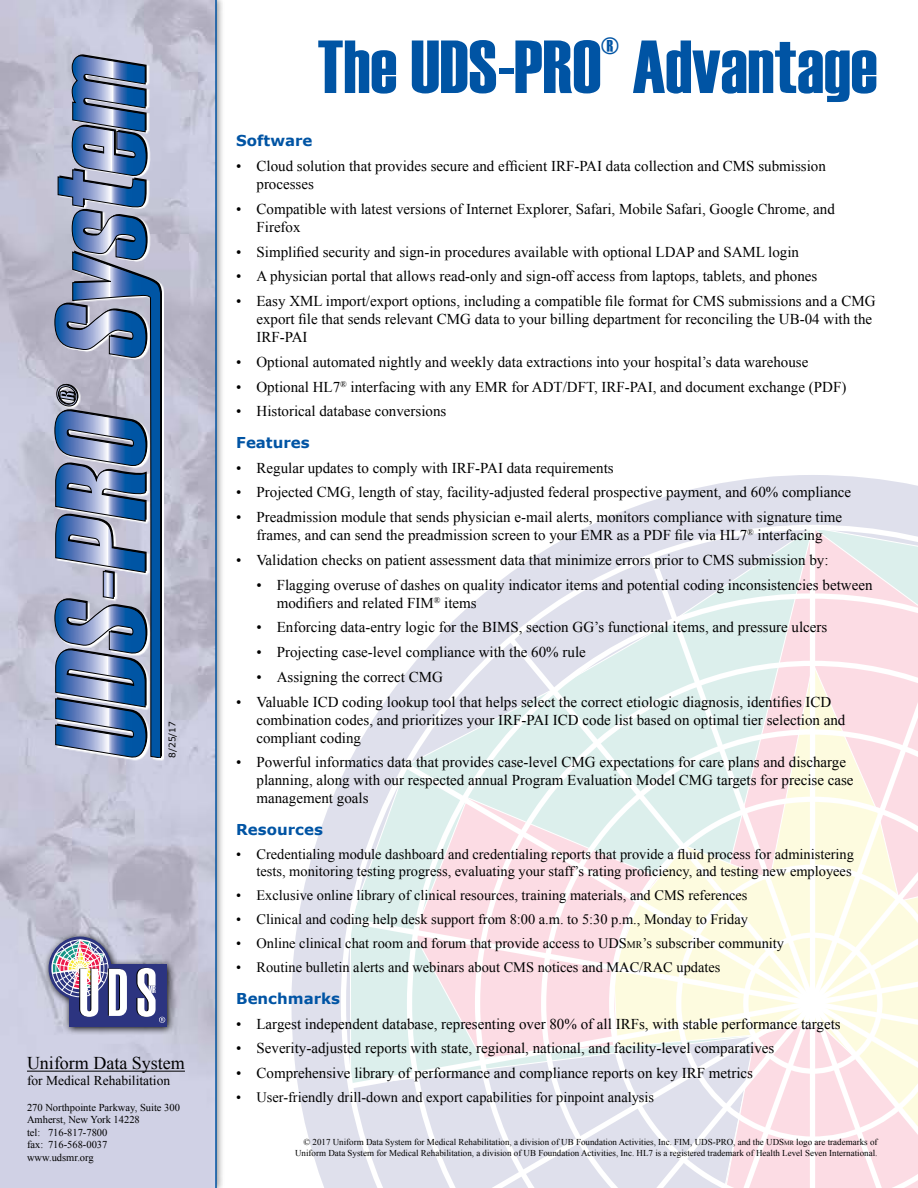
<style>
.page{position:relative;width:918px;height:1188px;background:#fff}
.page>*{position:absolute;margin:0;border:0;box-sizing:border-box;transform-origin:0 0}
.t1{font:75px "Haettenschweiler";color:#0054a4}
.t2{font:18px "Times New Roman";color:#000}
.t3{font:15px/18px "Times New Roman";color:#000}
.t4{font:700 15px "Verdana";color:#0054a4}
.t5{font:14.4px/17.2px "Times New Roman";color:#000;text-align:right}
.t6{font:13.5px "Times New Roman";color:#000}
.t7{font:10.5px/12.6px "Times New Roman";color:#000}
.t8{font:9px/10.8px "Times New Roman";color:#000;text-align:right}
.t9{font:9px "Verdana";color:#000}
.s1{font-size:10.05px}
.s2{font-size:6.3px}
</style>
<div class="page">
<svg style="left:291px;top:475px;width:627px;height:713px"></svg>
<svg style="left:341px;top:525px;width:577px;height:663px"></svg>
<svg style="left:407px;top:593px;width:511px;height:595px;background:#eae7ec"></svg>
<svg style="left:541px;top:729px;width:377px;height:459px"></svg>
<div style="left:0;top:0;width:225px;height:1188px;background:#000;opacity:.48"></div>
<img style="left:0;top:0;width:215px;height:1188px">
<svg style="left:44px;top:931px;width:131px;height:104px;background:#acadbf"></svg>
<div style="left:69px;top:964px;width:98px;height:62px;background:#2c3480"></div>
<svg style="left:52px;top:940px;width:75px;height:77px"></svg>
<svg style="left:136px;top:967px;width:29px;height:56px"></svg>
<svg style="left:56px;top:55px;width:108px;height:706px"></svg>
<svg style="left:54px;top:384px;width:18px;height:374px;background:#5c7ca9"></svg>
<svg style="left:54px;top:301px;width:18px;height:58px"></svg>
<svg style="left:72px;top:251px;width:89px;height:507px;background:#738cb2"></svg>
<svg style="left:58px;top:54px;width:90px;height:207px;background:#7189af"></svg>
<hr style="left:215px;top:0;width:2px;height:1188px;background:#0054a4">
<hr style="left:27px;top:1071px;width:158px;height:1px;background:#000">
<p class="t9" style="left:166px;top:758px;width:38px;rotate:-90deg">8/25/17</p>
<p class="t2" style="left:27px;top:1051px;width:159px">Uniform Data System</p>
<p class="t6" style="left:27px;top:1072px;width:145px">for Medical Rehabilitation</p>
<p class="t7" style="left:27px;top:1101px;width:155px">270 Northpointe Parkway, Suite 300<br>Amherst, New York 14228<br>tel: 716-817-7800<br>fax: 716-568-0037<br>www.udsmr.org</p>
<h1 class="t1" style="left:317px;top:16px;width:562px">The UDS-PRO<sup>®</sup> Advantage</h1>
<p class="t4" style="left:236px;top:130px;width:78px">Software</p>
<p class="t3" style="left:256px;top:157px;width:571px;text-indent:-20px">• Cloud solution that provides secure and efficient IRF‑PAI data collection and CMS submission processes</p>
<p class="t3" style="left:256px;top:200px;width:580px;text-indent:-20px">• Compatible with latest versions of Internet Explorer, Safari, Mobile Safari, Google Chrome, and<br>Firefox</p>
<p class="t3" style="left:236px;top:242px;width:564px">• Simplified security and sign-in procedures available with optional LDAP and SAML login</p>
<p class="t3" style="left:236px;top:267px;width:583px">• A physician portal that allows read-only and sign-off access from laptops, tablets, and phones</p>
<p class="t3" style="left:256px;top:292px;width:621px;text-indent:-20px">• Easy XML import/export options, including a compatible file format for CMS submissions and a CMG export file that sends relevant CMG data to your billing department for reconciling the UB-04 with the<br>IRF-PAI</p>
<p class="t3" style="left:236px;top:353px;width:574px">• Optional automated nightly and weekly data extractions into your hospital’s data warehouse</p>
<p class="t3" style="left:236px;top:377px;width:612px">• Optional HL7<sup>®</sup> interfacing with any EMR for ADT/DFT, IRF‑PAI, and document exchange (PDF)</p>
<p class="t3" style="left:236px;top:402px;width:212px">• Historical database conversions</p>
<p class="t4" style="left:236px;top:432px;width:75px">Features</p>
<p class="t3" style="left:236px;top:458px;width:379px">• Regular updates to comply with IRF-PAI data requirements</p>
<p class="t3" style="left:236px;top:483px;width:616px">• Projected CMG, length of stay, facility-adjusted federal prospective payment, and 60% compliance</p>
<p class="t3" style="left:236px;top:508px;width:608px;text-align:center">• Preadmission module that sends physician e‑mail alerts, monitors compliance with signature time frames, and can send the preadmission screen to your EMR as a PDF file via HL7<sup>®</sup> interfacing</p>
<p class="t3" style="left:236px;top:551px;width:594px">• Validation checks on patient assessment data that minimize errors prior to CMS submission by:</p>
<p class="t3" style="left:277px;top:575px;width:597px;text-indent:-20px">• Flagging overuse of dashes on quality indicator items and potential coding inconsistencies between modifiers and related FIM<sup>®</sup> items</p>
<p class="t3" style="left:257px;top:618px;width:572px">• Enforcing data-entry logic for the BIMS, section GG’s functional items, and pressure ulcers</p>
<p class="t3" style="left:257px;top:643px;width:331px">• Projecting case-level compliance with the 60% rule</p>
<p class="t3" style="left:257px;top:668px;width:188px">• Assigning the correct CMG</p>
<p class="t3" style="left:257px;top:692px;width:590px;text-indent:-20px">• Valuable ICD coding lookup tool that helps select the correct etiologic diagnosis, identifies ICD combination codes, and prioritizes your IRF‑PAI ICD code list based on optimal tier selection and compliant coding</p>
<p class="t3" style="left:257px;top:753px;width:599px;text-indent:-20px">• Powerful informatics data that provides case-level CMG expectations for care plans and discharge planning, along with our respected annual Program Evaluation Model CMG targets for precise case management goals</p>
<p class="t4" style="left:236px;top:819px;width:88px">Resources</p>
<p class="t5" style="left:236px;top:845px;width:619px">• Credentialing module dashboard and credentialing reports that provide a fluid process for administering tests, monitoring testing progress, evaluating your staff’s rating proficiency, and testing new employees</p>
<p class="t5" style="left:236px;top:887px;width:513px">• Exclusive online library of clinical resources, training materials, and CMS references</p>
<p class="t5" style="left:236px;top:911px;width:513px">• Clinical and coding help desk support from 8:00 a.m. to 5:30 p.m., Monday to Friday</p>
<p class="t5" style="left:236px;top:935px;width:549px">• Online clinical chat room and forum that provide access to UDS<span class="s1">MR</span>’s subscriber community</p>
<p class="t5" style="left:236px;top:959px;width:486px">• Routine bulletin alerts and webinars about CMS notices and MAC/RAC updates</p>
<p class="t4" style="left:236px;top:988px;width:105px">Benchmarks</p>
<p class="t3" style="left:236px;top:1014px;width:606px">• Largest independent database, representing over 80% of all IRFs, with stable performance targets</p>
<p class="t3" style="left:236px;top:1039px;width:540px">• Severity-adjusted reports with state, regional, national, and facility-level comparatives</p>
<p class="t3" style="left:236px;top:1064px;width:518px">• Comprehensive library of performance and compliance reports on key IRF metrics</p>
<p class="t5" style="left:236px;top:1089px;width:419px">• User-friendly drill-down and export capabilities for pinpoint analysis</p>
<p class="t8" style="left:295px;top:1137px;width:584px">© 2017 Uniform Data System for Medical Rehabilitation, a division of UB Foundation Activities, Inc. FIM, UDS-PRO, and the UDS<span class="s2">MR</span> logo are trademarks of<br>Uniform Data System for Medical Rehabilitation, a division of UB Foundation Activities, Inc. HL7 is a registered trademark of Health Level Seven International.</p>
</div>
